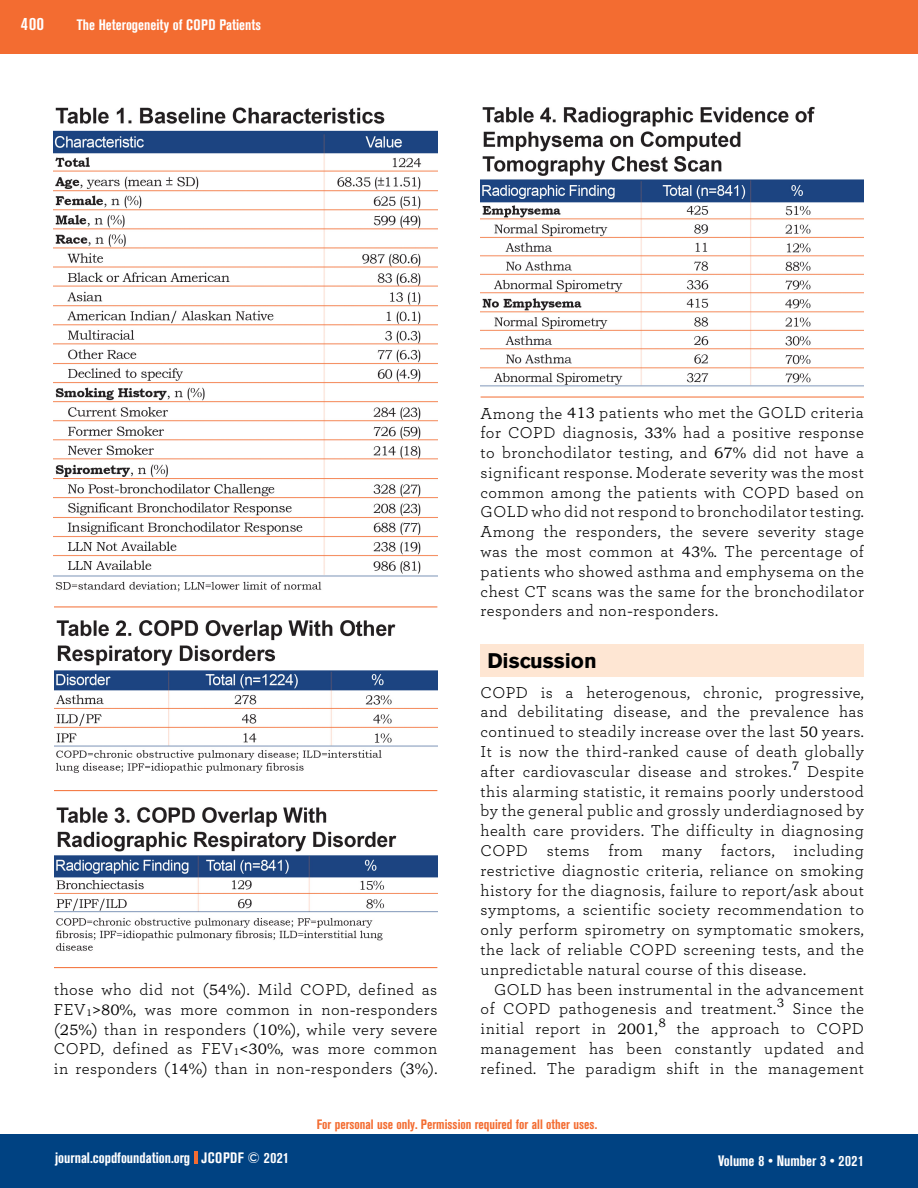
<style>
.page{position:relative;width:918px;height:1188px;background:#fff}
.page>*{position:absolute;margin:0;border:0;box-sizing:border-box;transform-origin:0 0}
.t1{font:700 21px "Akzidenz Grotesk BE";color:#000}
.t2{font:700 condensed 18px "Akzidenz Grotesk BE";color:#fff}
.t3{font:16.5px/19.8px "Breathe";letter-spacing:.03em;color:#000;text-align:justify}
.t4{font:700 condensed 15px "Akzidenz Grotesk BE";color:#fff}
.t5{font:700 condensed 13.5px "Akzidenz Grotesk BE";color:#f36c31}
.s1{font-family:"Bookman Old Style";font-size:15px}
.s2{font-family:"Bookman Old Style";font-size:9.6px}
</style>
<div class="page">
<div style="left:0;top:1134px;width:918px;height:54px;background:#004282"></div>
<div style="left:0;top:0;width:918px;height:54px;background:#f36c31"></div>
<svg style="left:194px;top:1152px;width:3px;height:12px"></svg>
<img style="left:54px;top:107px;width:383px;height:485px">
<hr style="left:54px;top:607px;width:383px;height:1px;background:#f36c31">
<img style="left:54px;top:620px;width:383px;height:153px">
<hr style="left:54px;top:790px;width:383px;height:1px;background:#f36c31">
<img style="left:54px;top:807px;width:383px;height:144px">
<img style="left:481px;top:106px;width:383px;height:281px">
<hr style="left:481px;top:397px;width:383px;height:1px;background:#f36c31">
<div style="left:481px;top:644px;width:383px;height:33px;background:#fee6d3"></div>
<hr style="left:54px;top:967px;width:383px;height:1px;background:#f36c31">
<p class="t2" style="left:21px;top:13px;width:25px">400</p>
<p class="t4" style="left:77px;top:16px;width:186px">The Heterogeneity of COPD Patients</p>
<p class="t3" style="left:54px;top:979px;width:385px">those who did not (<span class="s1">54%</span>). Mild COPD, defined as FEV<span class="s2">1</span><span class="s1">&gt;80%</span>, was more common in non<span class="s1">-</span>responders (<span class="s1">25%</span>) than in responders (<span class="s1">10%</span>), while very severe COPD, defined as FEV<span class="s2">1</span><span class="s1">&lt;30%</span>, was more common in responders (<span class="s1">14%</span>) than in non<span class="s1">-</span>responders (<span class="s1">3%</span>).</p>
<p class="t3" style="left:481px;top:402px;width:385px">Among the <span class="s1">413</span> patients who met the GOLD criteria for COPD diagnosis, <span class="s1">33%</span> had a positive response to bronchodilator testing, and <span class="s1">67%</span> did not have a significant response. Moderate severity was the most common among the patients with COPD based on GOLD who did not respond to bronchodilator testing.<br>Among the responders, the severe severity stage was the most common at <span class="s1">43%</span>. The percentage of patients who showed asthma and emphysema on the chest CT scans was the same for the bronchodilator responders and non<span class="s1">-</span>responders.</p>
<p class="t1" style="left:487px;top:649px;width:111px">Discussion</p>
<p class="t3" style="left:481px;top:682px;width:385px">COPD is a heterogenous, chronic, progressive, and debilitating disease, and the prevalence has continued to steadily increase over the last <span class="s1">50</span> years.<br>It is now the third<span class="s1">-</span>ranked cause of death globally after cardiovascular disease and strokes.<sup>7</sup> Despite this alarming statistic, it remains poorly understood by the general public and grossly underdiagnosed by health care providers. The difficulty in diagnosing COPD stems from many factors, including restrictive diagnostic criteria, reliance on smoking history for the diagnosis, failure to report/ask about symptoms, a scientific society recommendation to only perform spirometry on symptomatic smokers, the lack of reliable COPD screening tests, and the unpredictable natural course of this disease.</p>
<p class="t3" style="left:481px;top:979px;width:385px;text-indent:14px">GOLD has been instrumental in the advancement of COPD pathogenesis and treatment.<sup>3</sup> Since the initial report in <span class="s1">2001</span>,<sup>8</sup> the approach to COPD management has been constantly updated and refined. The paradigm shift in the management</p>
<p class="t5" style="left:317px;top:1117px;width:282px">For personal use only. Permission required for all other uses.</p>
<p class="t4" style="left:55px;top:1149px;width:236px">journal.copdfoundation.org JCOPDF © 2021</p>
<p class="t4" style="left:718px;top:1152px;width:147px">Volume 8 • Number 3 • 2021</p>
</div>
